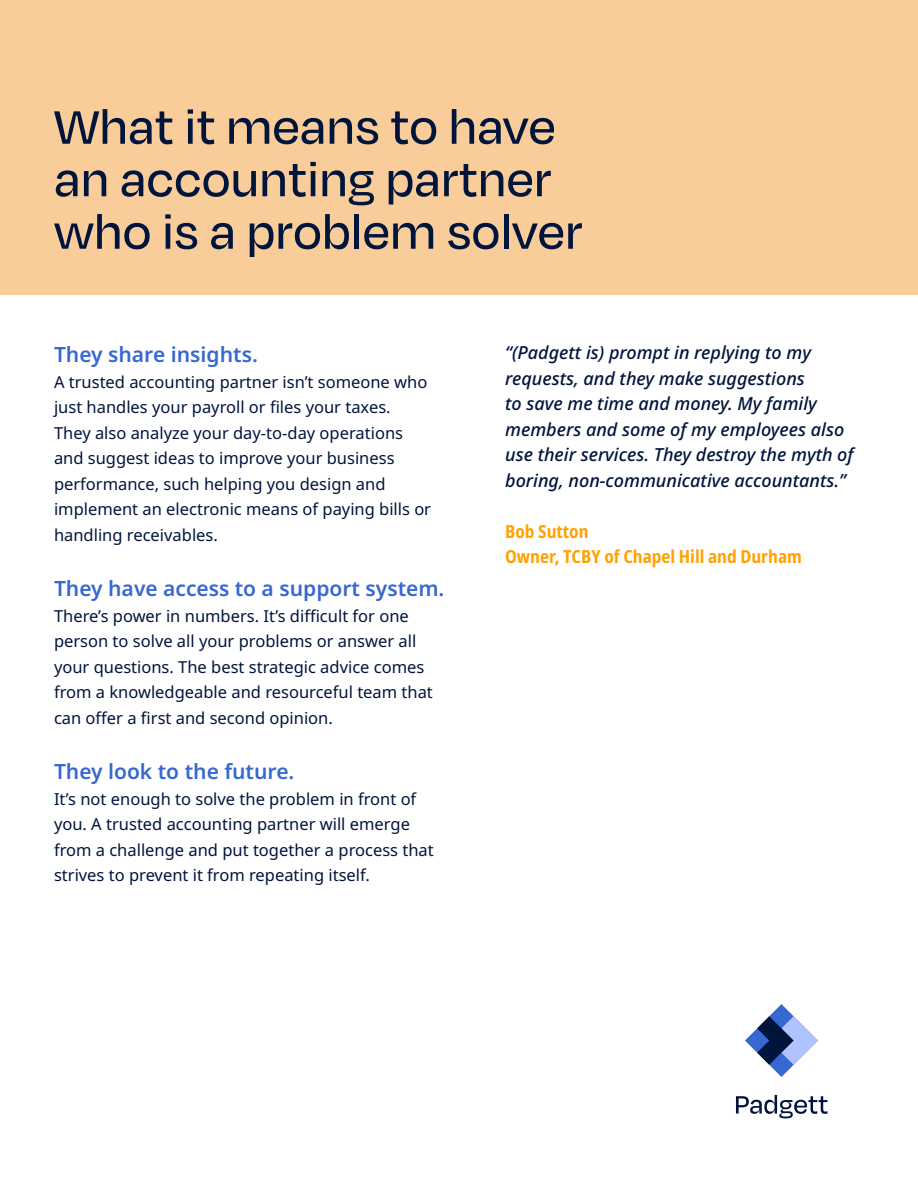
<style>
.page{position:relative;width:918px;height:1188px;background:#fff}
.page>*{position:absolute;margin:0;border:0;box-sizing:border-box;transform-origin:0 0}
.t1{font:500 54px/52.5px "Degular";color:#00143c}
.t2{font:600 21px "Noto Sans";color:#3768d1}
.t3{font:italic 500 18px/25.5px "Noto Sans";color:#00143c}
.t4{font:700 condensed 18px/25.5px "Noto Sans";color:#ffa100}
.t5{font:16.5px/25.5px "Noto Sans";color:#00143c}
</style>
<div class="page">
<div style="left:0;top:0;width:918px;height:295px;background:#f8cd9a"></div>
<svg style="left:736px;top:1095px;width:92px;height:23px"></svg>
<svg style="left:745px;top:1004px;width:73px;height:73px"></svg>
<h1 class="t1" style="left:54px;top:98px;width:530px">What it means to have an accounting partner who is a problem solver</h1>
<p class="t2" style="left:54px;top:340px;width:205px">They share insights.</p>
<p class="t5" style="left:54px;top:369px;width:379px">A trusted accounting partner isn’t someone who just handles your payroll or files your taxes.<br>They also analyze your day-to-day operations and suggest ideas to improve your business performance, such helping you design and implement an electronic means of paying bills or handling receivables.</p>
<p class="t2" style="left:54px;top:574px;width:392px">They have access to a support system.</p>
<p class="t5" style="left:54px;top:603px;width:380px">There’s power in numbers. It’s difficult for one person to solve all your problems or answer all your questions. The best strategic advice comes from a knowledgeable and resourceful team that can offer a first and second opinion.</p>
<p class="t2" style="left:54px;top:757px;width:242px">They look to the future.</p>
<p class="t5" style="left:54px;top:786px;width:381px">It’s not enough to solve the problem in front of you. A trusted accounting partner will emerge from a challenge and put together a process that strives to prevent it from repeating itself.</p>
<p class="t3" style="left:505px;top:340px;width:350px">“(Padgett is) prompt in replying to my requests, and they make suggestions<br>to save me time and money. My family members and some of my employees also use their services. They destroy the myth of boring, non-communicative accountants.”</p>
<p class="t4" style="left:505px;top:519px;width:298px">Bob Sutton<br>Owner, TCBY of Chapel Hill and Durham</p>
</div>
